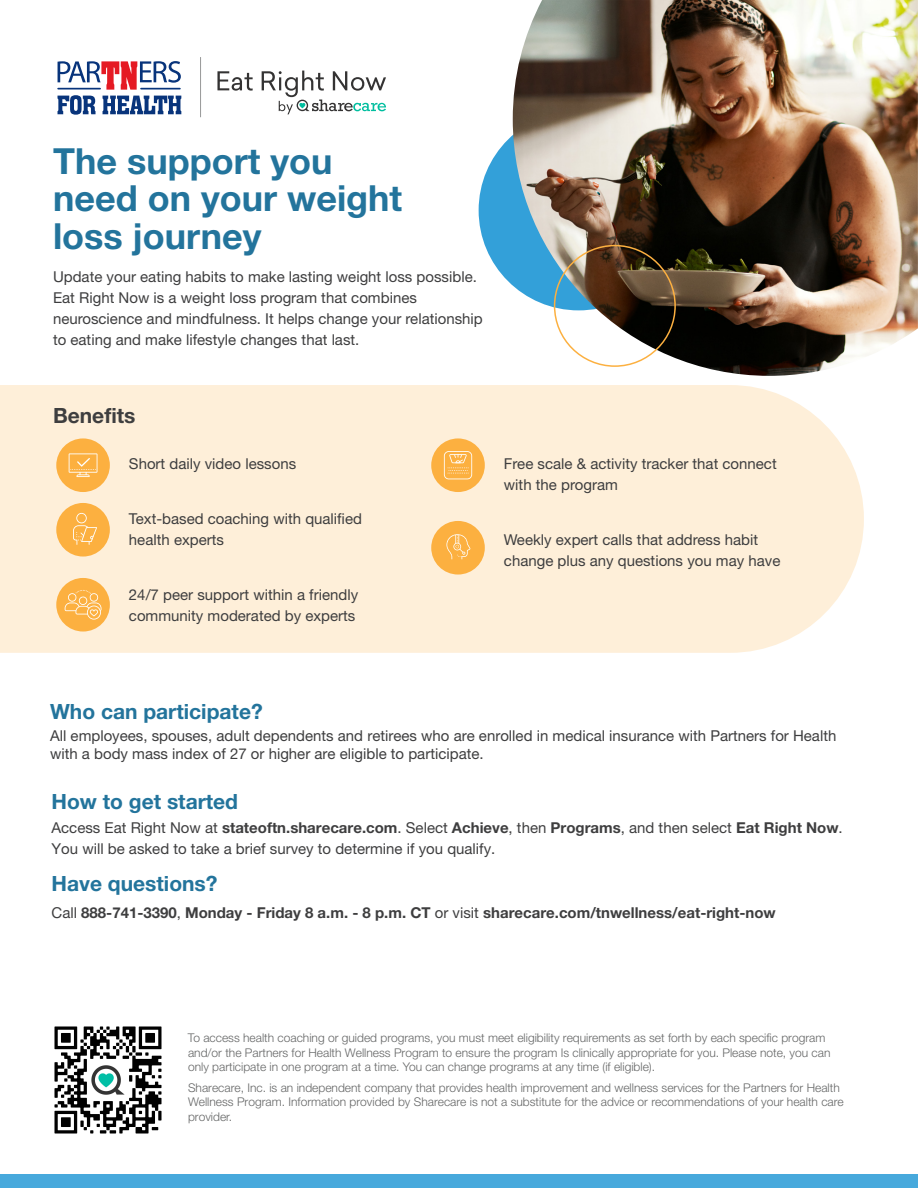
<style>
.page{position:relative;width:918px;height:1188px;background:#fff}
.page>*{position:absolute;margin:0;border:0;box-sizing:border-box;transform-origin:0 0}
.t1{font:700 36px/37.5px "Helvetica Neue LT Pro";color:#23749c}
.t2{font:700 21px "Helvetica Neue LT Pro";color:#23749c}
.t3{font:700 21px "Helvetica Neue LT Pro";color:#3e3e3f}
.t4{font:15px/21px "Helvetica Neue LT Pro";color:#3e3e3f}
.t5{font:700 15px "Helvetica Neue LT Pro";color:#3e3e3f}
.t6{font:300 12px/14.4px "Helvetica Neue LT Pro";color:#656666}
.s1{font-weight:700}
.s2{font-weight:400}
</style>
<div class="page">
<div style="left:479px;top:110px;width:200px;height:200px;background:#33a0d9;border-radius:50%"></div>
<img style="left:513px;top:0;width:405px;height:376px">
<div style="left:0;top:385px;width:864px;height:268px;background:#feefd9"></div>
<div style="left:0;top:1175px;width:918px;height:13px;background:#47a9dc"></div>
<img style="left:54px;top:1026px;width:108px;height:108px">
<hr style="left:200px;top:57px;width:1px;height:60px;background:#989999">
<div style="left:56px;top:503px;width:54px;height:54px;background:#fcb040;border-radius:50%"></div>
<div style="left:56px;top:578px;width:54px;height:54px;background:#fcb040;border-radius:50%"></div>
<div style="left:431px;top:438px;width:54px;height:54px;background:#fcb040;border-radius:50%"></div>
<div style="left:431px;top:521px;width:54px;height:54px;background:#fcb040;border-radius:50%"></div>
<div style="left:56px;top:438px;width:54px;height:54px;background:#fcb040;border-radius:50%"></div>
<svg style="left:69px;top:453px;width:28px;height:24px"></svg>
<svg style="left:73px;top:513px;width:24px;height:32px"></svg>
<svg style="left:65px;top:590px;width:36px;height:30px"></svg>
<svg style="left:444px;top:451px;width:28px;height:28px"></svg>
<svg style="left:446px;top:534px;width:25px;height:25px"></svg>
<svg style="left:217px;top:71px;width:36px;height:20px"></svg>
<svg style="left:262px;top:71px;width:124px;height:43px"></svg>
<svg style="left:58px;top:61px;width:123px;height:54px"></svg>
<h1 class="t1" style="left:53px;top:142px;width:351px">The support you need on your weight loss journey</h1>
<p class="t4" style="left:53px;top:266px;width:431px">Update your eating habits to make lasting weight loss possible.<br>Eat Right Now is a weight loss program that combines neuroscience and mindfulness. It helps change your relationship to eating and make lifestyle changes that last.</p>
<h2 class="t3" style="left:53px;top:403px;width:84px">Benefits</h2>
<p class="t4" style="left:129px;top:453px;width:169px">Short daily video lessons</p>
<p class="t4" style="left:129px;top:508px;width:235px">Text-based coaching with qualified health experts</p>
<p class="t4" style="left:129px;top:583px;width:231px">24/7 peer support within a friendly community moderated by experts</p>
<p class="t4" style="left:504px;top:453px;width:274px">Free scale &amp; activity tracker that connect with the program</p>
<p class="t4" style="left:504px;top:529px;width:278px">Weekly expert calls that address habit change plus any questions you may have</p>
<h2 class="t2" style="left:50px;top:699px;width:214px">Who can participate?</h2>
<p class="t4" style="left:50px;top:727px;width:788px;line-height:18px">All employees, spouses, adult dependents and retirees who are enrolled in medical insurance with Partners for Health with a body mass index of 27 or higher are eligible to participate.</p>
<h2 class="t2" style="left:52px;top:788px;width:188px">How to get started</h2>
<p class="t4" style="left:52px;top:817px;width:793px">Access Eat Right Now at <span class="s1">stateoftn.sharecare.com</span>. Select <span class="s1">Achieve</span>, then <span class="s1">Programs</span>, and then select <span class="s1">Eat Right Now</span>.<br>You will be asked to take a brief survey to determine if you qualify.</p>
<h2 class="t2" style="left:52px;top:870px;width:168px">Have questions?</h2>
<p class="t5" style="left:52px;top:904px;width:726px"><span class="s2">Call</span> 888-741-3390<span class="s2">,</span> Monday - Friday 8 a.m. - 8 p.m. CT <span class="s2">or visit</span> sharecare.com/tnwellness/eat-right-now</p>
<p class="t6" style="left:188px;top:1030px;width:644px">To access health coaching or guided programs, you must meet eligibility requirements as set forth by each specific program and/or the Partners for Health Wellness Program to ensure the program Is clinically appropriate for you. Please note, you can only participate in one program at a time. You can change programs at any time (if eligible).</p>
<p class="t6" style="left:188px;top:1080px;width:657px">Sharecare, Inc. is an independent company that provides health improvement and wellness services for the Partners for Health<br>Wellness Program. Information provided by Sharecare is not a substitute for the advice or recommendations of your health care provider.</p>
</div>
